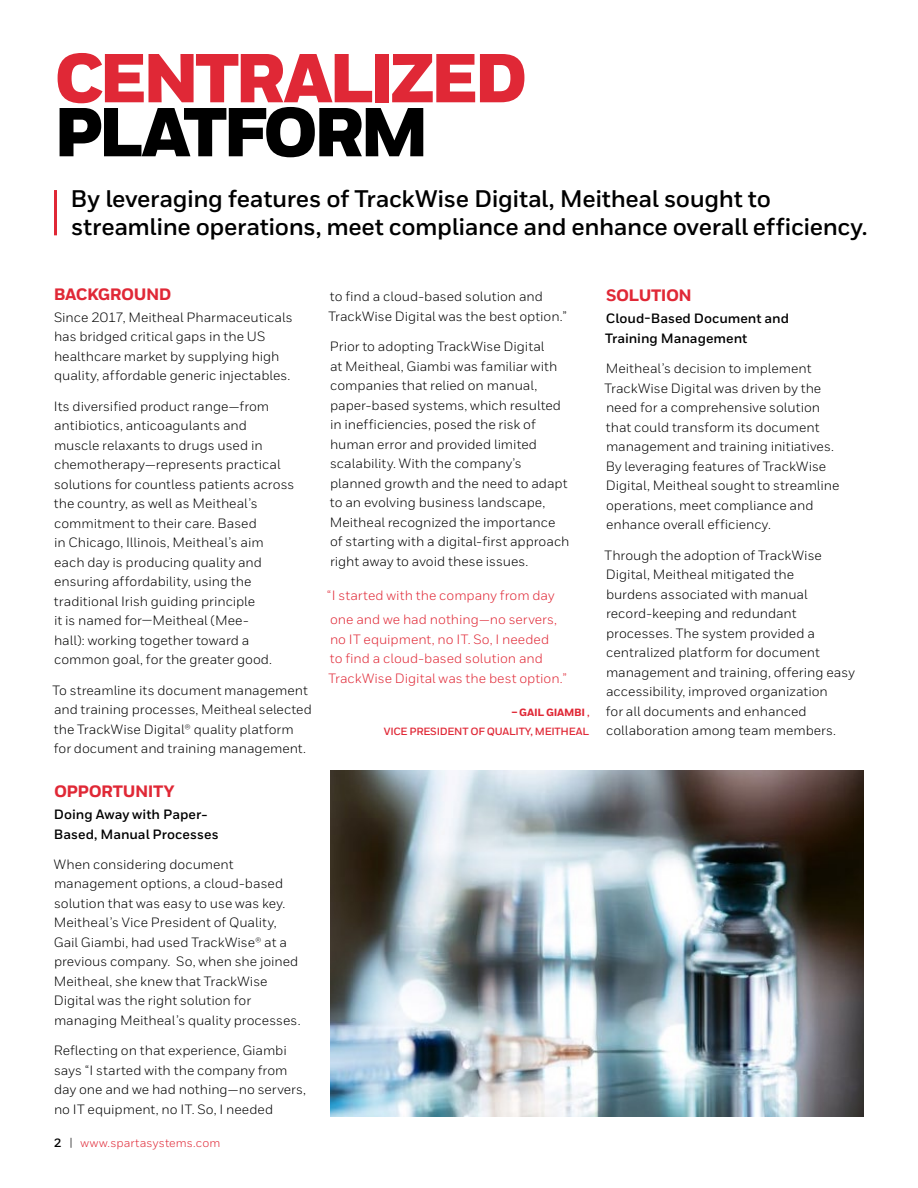
<style>
.page{position:relative;width:918px;height:1188px;background:#fff}
.page>*{position:absolute;margin:0;border:0;box-sizing:border-box;transform-origin:0 0}
.t1{font:900 69px "Honeywell Sans";letter-spacing:-.06em;color:#e02836}
.t2{font:900 69px "Honeywell Sans";letter-spacing:-.065em;color:#000}
.t3{font:700 24px/28.5px "Honeywell Sans";letter-spacing:-.015em;color:#000}
.t4{font:800 16.5px "Honeywell Sans";letter-spacing:-.03em;color:#e02836}
.t5{font:13.5px/19.5px "Honeywell Sans";color:#000}
.t6{font:13.5px/19.5px "Honeywell Sans";color:#e02836}
.t7{font:700 13.5px/19.5px "Honeywell Sans";color:#000}
.t8{font:12px "Honeywell Sans";letter-spacing:.01em;color:#e02836}
.t9{font:700 10.5px/19.5px "Honeywell Sans";letter-spacing:-.025em;color:#e02836;text-align:right}
.s1{font-weight:700;color:#000}
.s2{color:#000}
.s3{font-weight:800}
</style>
<div class="page">
<hr style="left:54px;top:190px;width:3px;height:45px;background:#e02836">
<img style="left:330px;top:770px;width:534px;height:347px">
<h1 class="t1" style="left:54px;top:36px;width:475px">CENTRALIZED</h1>
<h1 class="t2" style="left:54px;top:90px;width:377px">PLATFORM</h1>
<h2 class="t3" style="left:71px;top:185px;width:799px">By leveraging features of TrackWise Digital, Meitheal sought to streamline operations, meet compliance and enhance overall efficiency.</h2>
<p class="t4" style="left:54px;top:284px;width:119px">BACKGROUND</p>
<p class="t5" style="left:54px;top:308px;width:240px">Since 2017, Meitheal Pharmaceuticals has bridged critical gaps in the US healthcare market by supplying high quality, affordable generic injectables.</p>
<p class="t5" style="left:54px;top:396px;width:242px">Its diversified product range—from antibiotics, anticoagulants and muscle relaxants to drugs used in chemotherapy—represents practical solutions for countless patients across the country, as well as Meitheal’s commitment to their care. Based<br>in Chicago, Illinois, Meitheal’s aim each day is producing quality and ensuring affordability, using the traditional Irish guiding principle<br>it is named for—Meitheal (Mee-<br>hall): working together toward a common goal, for the greater good.</p>
<p class="t5" style="left:52px;top:680px;width:261px">To streamline its document management and training processes, Meitheal selected the TrackWise Digital® quality platform for document and training management.</p>
<p class="t4" style="left:54px;top:781px;width:122px">OPPORTUNITY</p>
<p class="t7" style="left:54px;top:805px;width:166px">Doing Away with Paper-<br>Based, Manual Processes</p>
<p class="t5" style="left:54px;top:855px;width:248px">When considering document management options, a cloud-based solution that was easy to use was key.<br>Meitheal’s Vice President of Quality, Gail Giambi, had used TrackWise® at a previous company. So, when she joined Meitheal, she knew that TrackWise Digital was the right solution for managing Meitheal’s quality processes.</p>
<p class="t5" style="left:54px;top:1041px;width:254px">Reflecting on that experience, Giambi says “I started with the company from day one and we had nothing—no servers, no IT equipment, no IT. So, I needed</p>
<p class="t8" style="left:54px;top:1135px;width:168px"><span class="s1">2</span> <span class="s2">|</span> www.spartasystems.com</p>
<p class="t5" style="left:328px;top:287px;width:240px">to find a cloud-based solution and<br>TrackWise Digital was the best option.”</p>
<p class="t5" style="left:330px;top:337px;width:241px">Prior to adopting TrackWise Digital<br>at Meitheal, Giambi was familiar with companies that relied on manual, paper-based systems, which resulted in inefficiencies, posed the risk of human error and provided limited scalability. With the company’s planned growth and the need to adapt to an evolving business landscape, Meitheal recognized the importance of starting with a digital-first approach right away to avoid these issues.</p>
<p class="t6" style="left:327px;top:584px;width:232px;line-height:24px">“I started with the company from day one and we had nothing—no servers,</p>
<p class="t6" style="left:328px;top:630px;width:240px">no IT equipment, no IT. So, I needed<br>to find a cloud-based solution and<br>TrackWise Digital was the best option.”</p>
<p class="t9" style="left:384px;top:703px;width:207px"><span class="s3">– GAIL GIAMBI</span> ,<br>VICE PRESIDENT OF QUALITY, MEITHEAL</p>
<p class="t4" style="left:606px;top:285px;width:87px">SOLUTION</p>
<p class="t7" style="left:605px;top:309px;width:186px">Cloud-Based Document and<br>Training Management</p>
<p class="t5" style="left:604px;top:359px;width:237px">Meitheal’s decision to implement TrackWise Digital was driven by the need for a comprehensive solution that could transform its document management and training initiatives.<br>By leveraging features of TrackWise Digital, Meitheal sought to streamline operations, meet compliance and enhance overall efficiency.</p>
<p class="t5" style="left:604px;top:545px;width:252px">Through the adoption of TrackWise Digital, Meitheal mitigated the<br>burdens associated with manual record-keeping and redundant processes. The system provided a centralized platform for document management and training, offering easy accessibility, improved organization<br>for all documents and enhanced collaboration among team members.</p>
</div>
